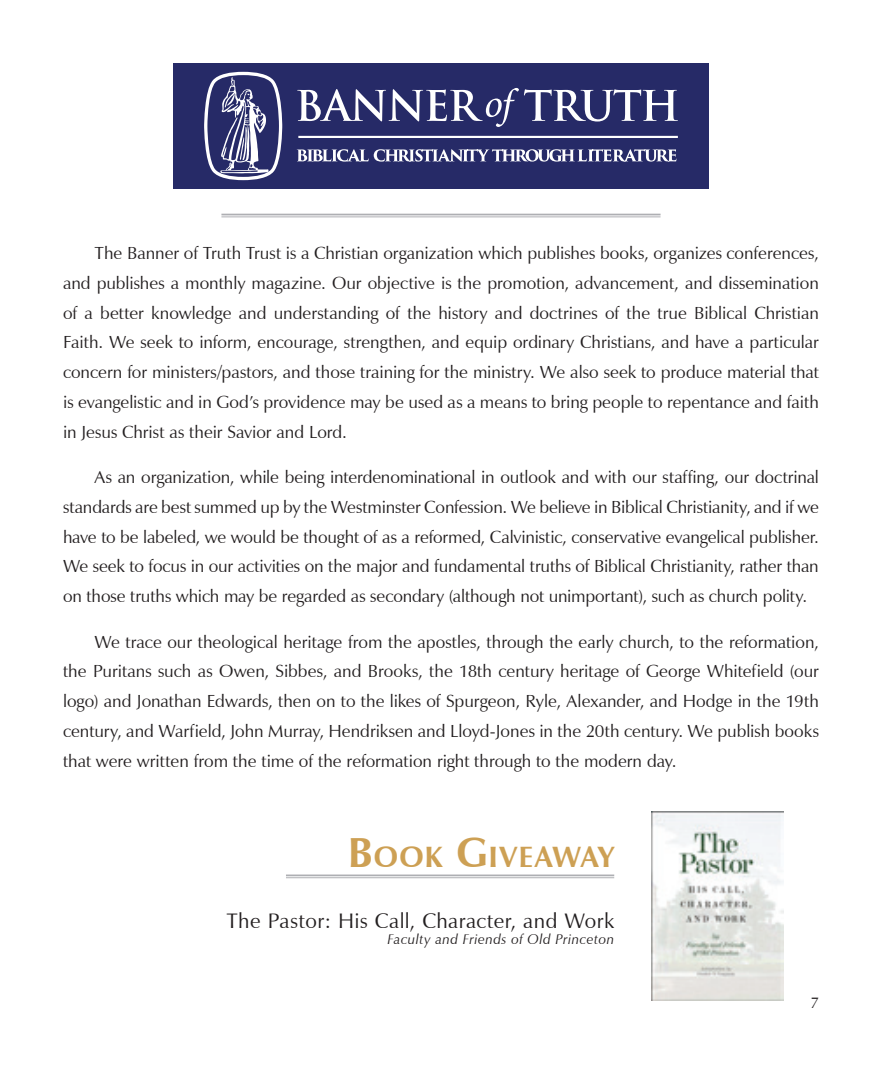
<style>
.page{position:relative;width:882px;height:1071px;background:#fff}
.page>*{position:absolute;margin:0;border:0;box-sizing:border-box;transform-origin:0 0}
.t1{font:700 29.4px "Zapf Humanist 601 BT";letter-spacing:.04em;color:#cda054}
.t2{font:21px "Zapf Humanist 601 BT";letter-spacing:.02em;color:#231f20}
.t3{font:17.5px/29.8px "Zapf Humanist 601 BT";letter-spacing:-.005em;color:#231f20;text-align:justify}
.t4{font:15.75px "Zapf Humanist 601 BT";color:#231f20}
.t5{font:italic 14px "Zapf Humanist 601 BT";letter-spacing:.035em;color:#231f20}
.s1{font-size:42px}
</style>
<div class="page">
<hr style="left:221px;top:214px;width:440px;height:1px;background:#aeafb3">
<hr style="left:221px;top:217px;width:440px;height:1px;background:#aeafb3">
<div style="left:173px;top:63px;width:536px;height:126px;background:#262a67"></div>
<svg style="left:204px;top:72px;width:474px;height:108px"></svg>
<img style="left:652px;top:812px;width:132px;height:189px">
<hr style="left:286px;top:875px;width:328px;height:1px;background:#aeafb3">
<hr style="left:286px;top:877px;width:328px;height:1px;background:#aeafb3">
<p class="t3" style="left:63px;top:238px;width:758px;text-indent:32px">The Banner of Truth Trust is a Christian organization which publishes books, organizes conferences, and publishes a monthly magazine. Our objective is the promotion, advancement, and dissemination of a better knowledge and understanding of the history and doctrines of the true Biblical Christian Faith. We seek to inform, encourage, strengthen, and equip ordinary Christians, and have a particular concern for ministers/pastors, and those training for the ministry. We also seek to produce material that is evangelistic and in God’s providence may be used as a means to bring people to repentance and faith in Jesus Christ as their Savior and Lord.</p>
<p class="t3" style="left:63px;top:462px;width:758px;text-indent:32px">As an organization, while being interdenominational in outlook and with our staffing, our doctrinal standards are best summed up by the Westminster Confession. We believe in Biblical Christianity, and if we have to be labeled, we would be thought of as a reformed, Calvinistic, conservative evangelical publisher.<br>We seek to focus in our activities on the major and fundamental truths of Biblical Christianity, rather than on those truths which may be regarded as secondary (although not unimportant), such as church polity.</p>
<p class="t3" style="left:63px;top:627px;width:758px;text-indent:32px">We trace our theological heritage from the apostles, through the early church, to the reformation, the Puritans such as Owen, Sibbes, and Brooks, the 18th century heritage of George Whitefield (our logo) and Jonathan Edwards, then on to the likes of Spurgeon, Ryle, Alexander, and Hodge in the 19th century, and Warfield, John Murray, Hendriksen and Lloyd-Jones in the 20th century. We publish books that were written from the time of the reformation right through to the modern day.</p>
<h1 class="t1" style="left:348px;top:838px;width:268px"><span class="s1">B</span>OOK <span class="s1">G</span>IVEAWAY</h1>
<p class="t2" style="left:226px;top:908px;width:389px">The Pastor: His Call, Character, and Work</p>
<p class="t5" style="left:387px;top:930px;width:228px">Faculty and Friends of Old Princeton</p>
<p class="t4" style="left:810px;top:993px;width:10px">7</p>
</div>
